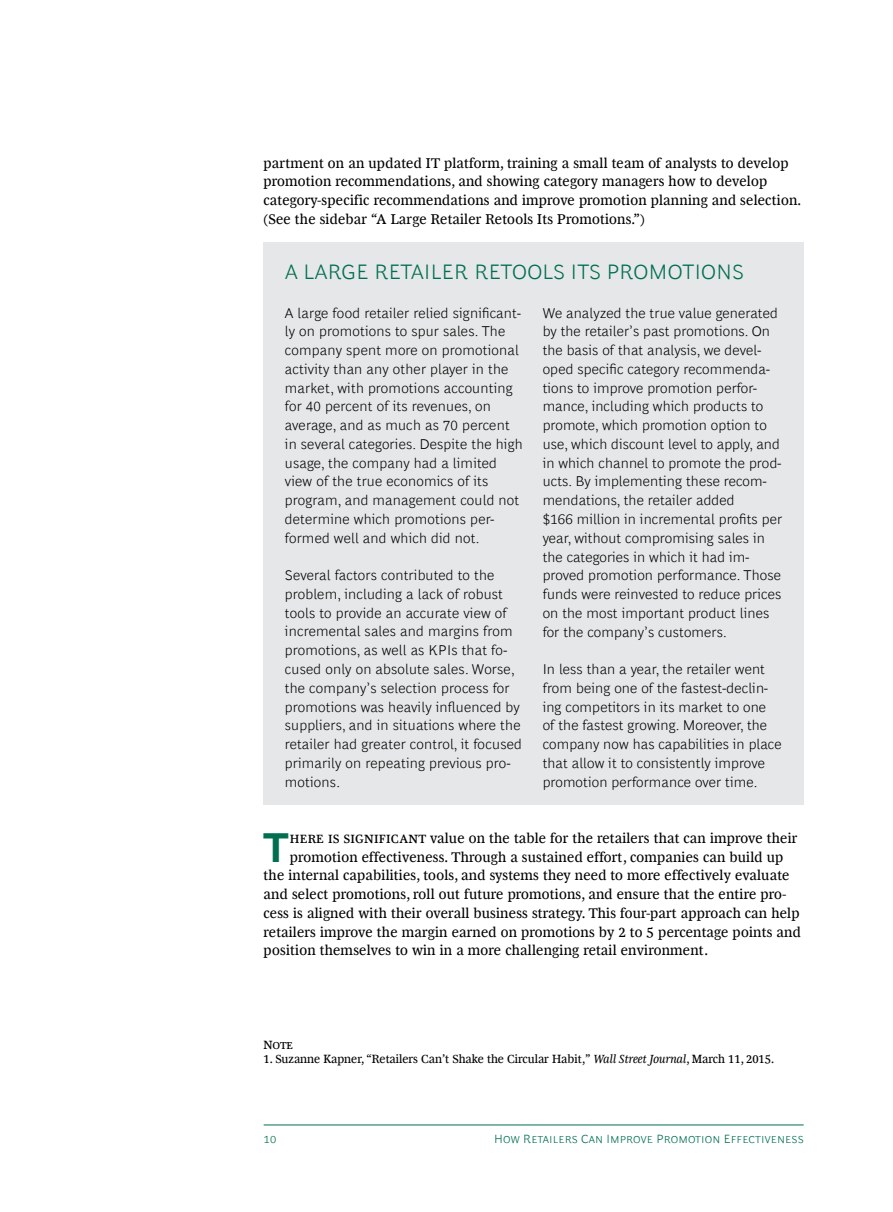
<style>
.page{position:relative;width:893px;height:1212px;background:#fff}
.page>*{position:absolute;margin:0;border:0;box-sizing:border-box;transform-origin:0 0}
.t1{font:700 41.85px "Henderson BCG Sans";color:#006f51}
.t2{font:300 21px "Henderson BCG Sans";letter-spacing:.015em;color:#006f51}
.t3{font:300 14.25px/18.8px "Henderson BCG Sans";letter-spacing:.01em;color:#000}
.t4{font:14.25px/18.8px "Henderson BCG Serif";letter-spacing:.015em;color:#000}
.t5{font:12px "Henderson BCG Serif";color:#000}
.t6{font:300 12px "Henderson BCG Sans";letter-spacing:.01em;color:#006f51}
.s1{font-style:italic}
</style>
<div class="page">
<hr style="left:264px;top:1125px;width:540px;height:1px;background:#006f51">
<div style="left:264px;top:243px;width:540px;height:562px;background:#e6e7e8"></div>
<p class="t4" style="left:264px;top:152px;width:539px">partment on an updated IT platform, training a small team of analysts to develop promotion recommendations, and showing category managers how to develop category-specific recommendations and improve promotion planning and selection. (See the sidebar “A Large Retailer Retools Its Promotions.”)</p>
<h2 class="t2" style="left:285px;top:257px;width:460px">A LARGE RETAILER RETOOLS ITS PROMOTIONS</h2>
<p class="t3" style="left:285px;top:302px;width:239px">A large food retailer relied significant&shy;ly on promotions to spur sales. The company spent more on promotional activity than any other player in the market, with promotions accounting for 40 percent of its revenues, on average, and as much as 70 percent in several categories. Despite the high usage, the company had a limited view of the true economics of its program, and management could not determine which promotions per&shy;formed well and which did not.</p>
<p class="t3" style="left:285px;top:565px;width:238px">Several factors contributed to the problem, including a lack of robust tools to provide an accurate view of incremental sales and margins from promotions, as well as KPIs that fo&shy;cused only on absolute sales. Worse, the company’s selection process for promotions was heavily influenced by suppliers, and in situations where the retailer had greater control, it focused primarily on repeating previous pro&shy;motions.</p>
<p class="t3" style="left:543px;top:302px;width:241px">We analyzed the true value generated by the retailer’s past promotions. On the basis of that analysis, we devel&shy;oped specific category recommenda&shy;tions to improve promotion perfor&shy;mance, including which products to promote, which promotion option to use, which discount level to apply, and in which channel to promote the prod&shy;ucts. By implementing these recom&shy;mendations, the retailer added<br>$166 million in incremental profits per year, without compromising sales in the categories in which it had im&shy;proved promotion performance. Those funds were reinvested to reduce prices on the most important product lines for the company’s customers.</p>
<p class="t3" style="left:543px;top:659px;width:240px">In less than a year, the retailer went from being one of the fastest-declin&shy;ing competitors in its market to one<br>of the fastest growing. Moreover, the company now has capabilities in place that allow it to consistently improve promotion performance over time.</p>
<h1 class="t1" style="left:263px;top:817px;width:27px">T</h1>
<p class="t4" style="left:290px;top:827px;width:509px">here is significant value on the table for the retailers that can improve their</p>
<p class="t4" style="left:290px;top:846px;width:495px">promotion effectiveness. Through a sustained effort, companies can build up</p>
<p class="t4" style="left:264px;top:865px;width:527px">the internal capabilities, tools, and systems they need to more effectively evaluate</p>
<p class="t4" style="left:264px;top:884px;width:524px">and select promotions, roll out future promotions, and ensure that the entire pro-</p>
<p class="t4" style="left:264px;top:902px;width:537px">cess is aligned with their overall business strategy. This four-part approach can help</p>
<p class="t4" style="left:264px;top:921px;width:539px">retailers improve the margin earned on promotions by 2 to 5 percentage points and</p>
<p class="t4" style="left:264px;top:940px;width:446px">position themselves to win in a more challenging retail environment.</p>
<p class="t5" style="left:264px;top:1036px;width:31px">Note</p>
<p class="t5" style="left:264px;top:1050px;width:512px">1. Suzanne Kapner, “Retailers Can’t Shake the Circular Habit,” <span class="s1">Wall Street Journal</span>, March 11, 2015.</p>
<p class="t6" style="left:264px;top:1129px;width:14px">10</p>
<p class="t6" style="left:494px;top:1129px;width:311px">How Retailers Can Improve Promotion Effectiveness</p>
</div>
